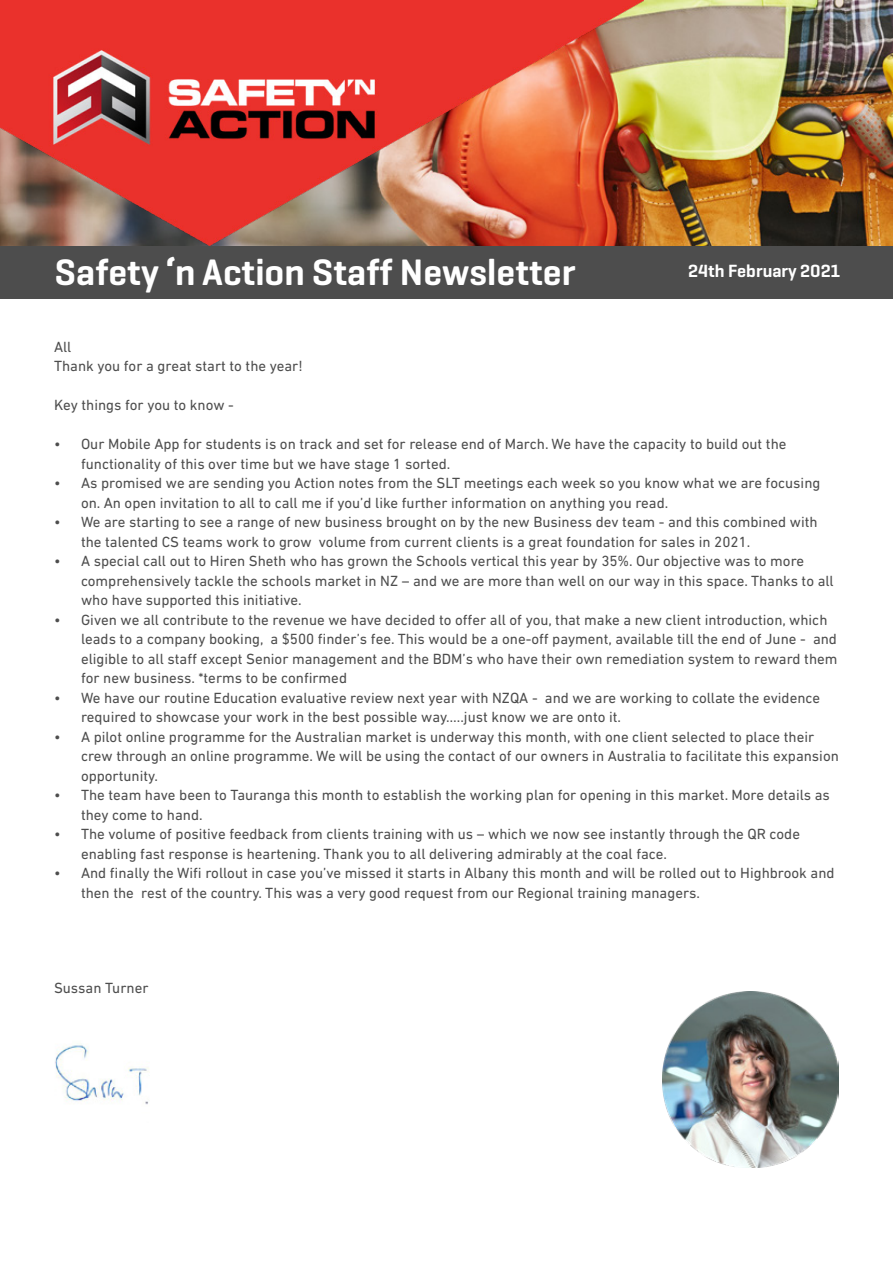
<style>
.page{position:relative;width:893px;height:1263px;background:#fff}
.page>*{position:absolute;margin:0;border:0;box-sizing:border-box;transform-origin:0 0}
.t1{font:600 37.5px "Geogrotesque";color:#fff}
.t2{font:600 18px "Geogrotesque";color:#fff}
.t3{font:15px/19.5px "DIN Next LT Pro";color:#4d4d4d}
</style>
<div class="page">
<img style="left:0;top:0;width:893px;height:246px">
<img style="left:663px;top:991px;width:176px;height:176px">
<img style="left:55px;top:1044px;width:94px;height:61px">
<div style="left:0;top:246px;width:893px;height:52px;background:#4d4d4d"></div>
<img style="left:0;top:0;width:644px;height:245px">
<h1 class="t1" style="left:55px;top:249px;width:522px">Safety ‘n Action Staff Newsletter</h1>
<p class="t2" style="left:688px;top:260px;width:154px">24th February 2021</p>
<p class="t3" style="left:54px;top:337px;width:250px">All<br>Thank you for a great start to the year!</p>
<p class="t3" style="left:54px;top:395px;width:181px">Key things for you to know -</p>
<p class="t3" style="left:81px;top:434px;width:707px;text-indent:-27px">• Our Mobile App for students is on track and set for release end of March. We have the capacity to build out the functionality of this over time but we have stage 1 sorted.</p>
<p class="t3" style="left:81px;top:473px;width:741px;text-indent:-27px">• As promised we are sending you Action notes from the SLT meetings each week so you know what we are focusing on. An open invitation to all to call me if you’d like further information on anything you read.</p>
<p class="t3" style="left:81px;top:512px;width:738px;text-indent:-27px">• We are starting to see a range of new business brought on by the new Business dev team - and this combined with the talented CS teams work to grow volume from current clients is a great foundation for sales in 2021.</p>
<p class="t3" style="left:81px;top:551px;width:754px;text-indent:-27px">• A special call out to Hiren Sheth who has grown the Schools vertical this year by 35%. Our objective was to more comprehensively tackle the schools market in NZ – and we are more than well on our way in this space. Thanks to all who have supported this initiative.</p>
<p class="t3" style="left:81px;top:610px;width:758px;text-indent:-27px">• Given we all contribute to the revenue we have decided to offer all of you, that make a new client introduction, which leads to a company booking, a $500 finder’s fee. This would be a one-off payment, available till the end of June - and eligible to all staff except Senior management and the BDM’s who have their own remediation system to reward them for new business. *terms to be confirmed</p>
<p class="t3" style="left:81px;top:688px;width:741px;text-indent:-27px">• We have our routine Education evaluative review next year with NZQA - and we are working to collate the evidence required to showcase your work in the best possible way…..just know we are onto it.</p>
<p class="t3" style="left:81px;top:727px;width:759px;text-indent:-27px">• A pilot online programme for the Australian market is underway this month, with one client selected to place their crew through an online programme. We will be using the contact of our owners in Australia to facilitate this expansion opportunity.</p>
<p class="t3" style="left:81px;top:785px;width:750px;text-indent:-27px">• The team have been to Tauranga this month to establish the working plan for opening in this market. More details as they come to hand.</p>
<p class="t3" style="left:81px;top:824px;width:720px;text-indent:-27px">• The volume of positive feedback from clients training with us – which we now see instantly through the QR code enabling fast response is heartening. Thank you to all delivering admirably at the coal face.</p>
<p class="t3" style="left:81px;top:863px;width:755px;text-indent:-27px">• And finally the Wifi rollout in case you’ve missed it starts in Albany this month and will be rolled out to Highbrook and then the rest of the country. This was a very good request from our Regional training managers.</p>
<p class="t3" style="left:54px;top:978px;width:96px">Sussan Turner</p>
</div>
